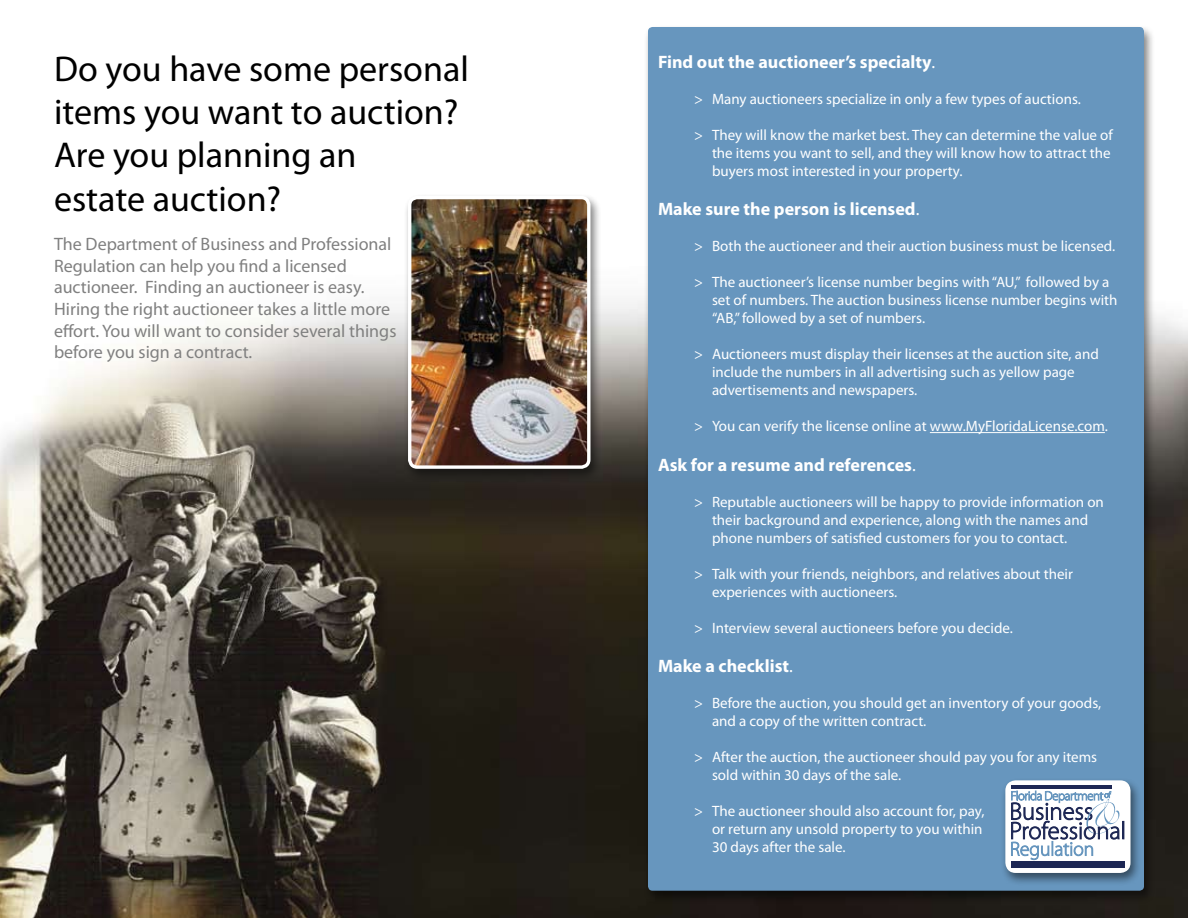
<style>
.page{position:relative;width:1188px;height:918px;background:#fff}
.page>*{position:absolute;margin:0;border:0;box-sizing:border-box;transform-origin:0 0}
.t1{font:36px/43.2px "Myriad Pro";color:#000}
.t2{font:18px/21.6px "Myriad Pro";color:#808080}
.t3{font:700 18px "Myriad Pro";color:#fff}
.t4{font:15px/18px "Myriad Pro";color:#fff}
.s1{font-weight:400}
</style>
<div class="page">
<img style="left:0;top:300px;width:1188px;height:618px">
<div style="left:643px;top:24px;width:512px;height:880px;background:#000;opacity:.5"></div>
<div style="left:648px;top:27px;width:496px;height:864px;background:#6796be;border-radius:4px"></div>
<div style="left:1000px;top:778px;width:142px;height:109px;background:#000;opacity:.5"></div>
<div style="left:1005px;top:780px;width:126px;height:93px;background:#fff;border-radius:10px"></div>
<div style="left:1011px;top:861px;width:113px;height:6px;background:#1d2754"></div>
<svg style="left:1011px;top:791px;width:113px;height:70px"></svg>
<hr style="left:1011px;top:785px;width:100px;height:4px;background:#1d2754">
<hr style="left:930px;top:432px;width:175px;height:1px;background:#fff">
<div style="left:403px;top:193px;width:199px;height:290px;background:#000;opacity:.5"></div>
<img style="left:412px;top:200px;width:175px;height:265px">
<div style="left:408px;top:196px;width:183px;height:273px;border:3px solid #fff;border-radius:8px"></div>
<h1 class="t1" style="left:54px;top:47px;width:416px">Do you have some personal items you want to auction?<br>Are you planning an<br>estate auction?</h1>
<p class="t2" style="left:54px;top:233px;width:344px">The Department of Business and Professional Regulation can help you find a licensed auctioneer. Finding an auctioneer is easy.<br>Hiring the right auctioneer takes a little more effort. You will want to consider several things before you sign a contract.</p>
<p class="t3" style="left:658px;top:50px;width:279px">Find out the auctioneer’s specialty<span class="s1">.</span></p>
<p class="t4" style="left:694px;top:89px;width:388px">&gt; Many auctioneers specialize in only a few types of auctions.</p>
<p class="t4" style="left:712px;top:125px;width:402px;text-indent:-18px">&gt; They will know the market best. They can determine the value of the items you want to sell, and they will know how to attract the buyers most interested in your property.</p>
<p class="t3" style="left:658px;top:197px;width:263px">Make sure the person is licensed<span class="s1">.</span></p>
<p class="t4" style="left:694px;top:237px;width:423px">&gt; Both the auctioneer and their auction business must be licensed.</p>
<p class="t4" style="left:712px;top:273px;width:407px;text-indent:-18px">&gt; The auctioneer’s license number begins with “AU,” followed by a set of numbers. The auction business license number begins with “AB,” followed by a set of numbers.</p>
<p class="t4" style="left:712px;top:345px;width:388px;text-indent:-18px">&gt; Auctioneers must display their licenses at the auction site, and include the numbers in all advertising such as yellow page advertisements and newspapers.</p>
<p class="t4" style="left:694px;top:417px;width:416px">&gt; You can verify the license online at www.MyFloridaLicense.com.</p>
<p class="t3" style="left:658px;top:453px;width:259px">Ask for a resume and references<span class="s1">.</span></p>
<p class="t4" style="left:712px;top:492px;width:393px;text-indent:-18px">&gt; Reputable auctioneers will be happy to provide information on their background and experience, along with the names and phone numbers of satisfied customers for you to contact.</p>
<p class="t4" style="left:712px;top:564px;width:362px;text-indent:-18px">&gt; Talk with your friends, neighbors, and relatives about their experiences with auctioneers.</p>
<p class="t4" style="left:694px;top:618px;width:321px">&gt; Interview several auctioneers before you decide.</p>
<p class="t3" style="left:658px;top:654px;width:136px">Make a checklist<span class="s1">.</span></p>
<p class="t4" style="left:712px;top:694px;width:391px;text-indent:-18px">&gt; Before the auction, you should get an inventory of your goods, and a copy of the written contract.</p>
<p class="t4" style="left:712px;top:748px;width:387px;text-indent:-18px">&gt; After the auction, the auctioneer should pay you for any items sold within 30 days of the sale.</p>
<p class="t4" style="left:712px;top:802px;width:274px;text-indent:-18px">&gt; The auctioneer should also account for, pay, or return any unsold property to you within<br>30 days after the sale.</p>
</div>
